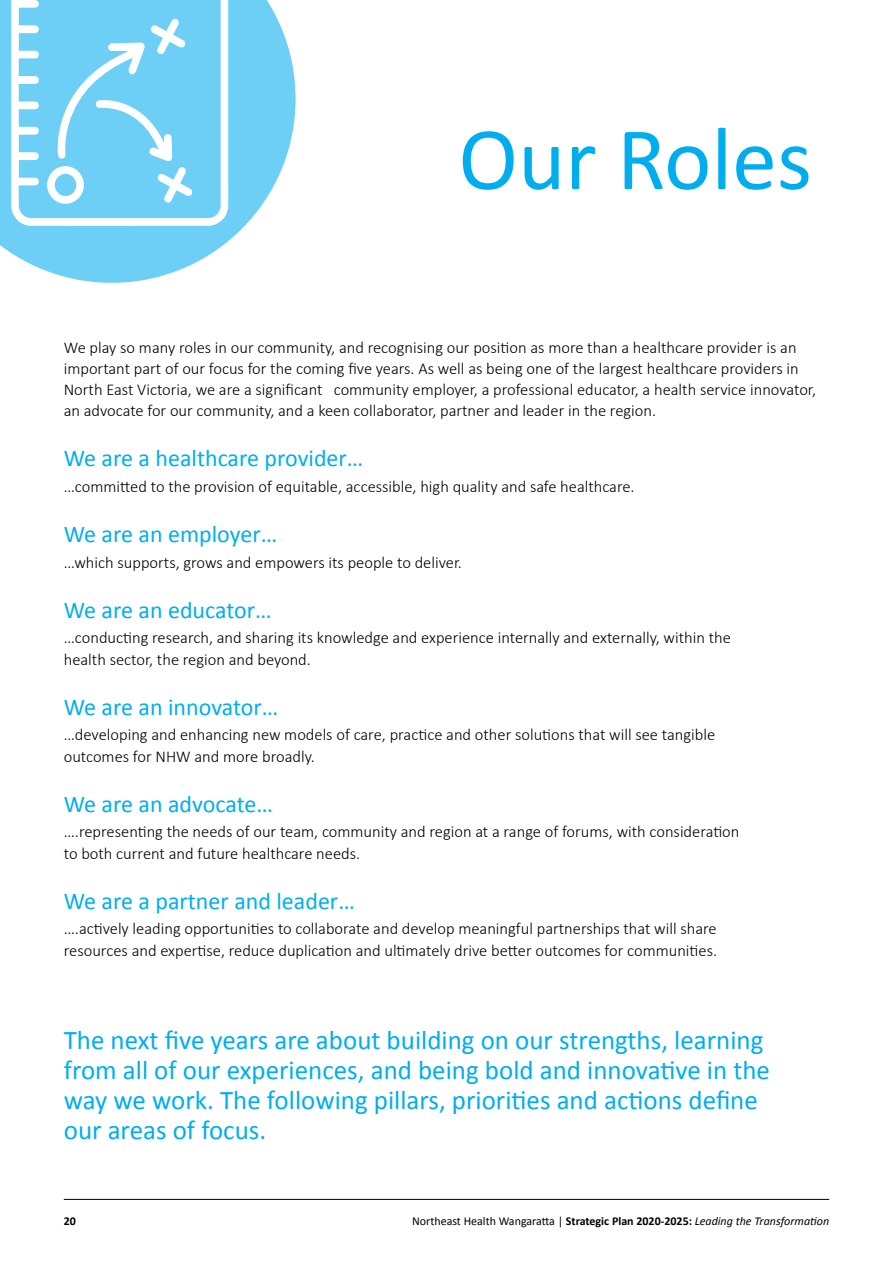
<style>
.page{position:relative;width:893px;height:1263px;background:#fff}
.page>*{position:absolute;margin:0;border:0;box-sizing:border-box;transform-origin:0 0}
.t1{font:90px "Calibri";color:#00aeef}
.t2{font:27px/30px "Calibri";color:#00aeef}
.t3{font:24px "Calibri";color:#00aeef}
.t4{font:300 16.5px/21.6px "Calibri";color:#000}
.t5{font:12px "Calibri";color:#000}
.t6{font:700 12px "Calibri";color:#000}
.s1{font-weight:700}
.s2{font-style:italic}
</style>
<div class="page">
<hr style="left:64px;top:1199px;width:765px;height:1px;background:#000">
<svg style="left:0;top:0;width:296px;height:283px;fill:#6dcff6"></svg>
<svg style="left:11px;top:0;width:217px;height:226px;fill:#6dcff6"></svg>
<svg style="left:47px;top:18px;width:146px;height:186px;background:#83d6f7"></svg>
<h1 class="t1" style="left:458px;top:102px;width:355px">Our Roles</h1>
<p class="t4" style="left:64px;top:336px;width:754px;line-height:21.1px">We play so many roles in our community, and recognising our position as more than a healthcare provider is an important part of our focus for the coming five years. As well as being one of the largest healthcare providers in North East Victoria, we are a significant community employer, a professional educator, a health service innovator, an advocate for our community, and a keen collaborator, partner and leader in the region.</p>
<h3 class="t3" style="left:64px;top:443px;width:301px">We are a healthcare provider…</h3>
<p class="t4" style="left:64px;top:475px;width:572px">…committed to the provision of equitable, accessible, high quality and safe healthcare.</p>
<h3 class="t3" style="left:64px;top:519px;width:215px">We are an employer…</h3>
<p class="t4" style="left:64px;top:551px;width:400px">…which supports, grows and empowers its people to deliver.</p>
<h3 class="t3" style="left:64px;top:595px;width:210px">We are an educator…</h3>
<p class="t4" style="left:64px;top:626px;width:669px">…conducting research, and sharing its knowledge and experience internally and externally, within the health sector, the region and beyond.</p>
<h3 class="t3" style="left:64px;top:692px;width:216px">We are an innovator…</h3>
<p class="t4" style="left:64px;top:723px;width:653px">…developing and enhancing new models of care, practice and other solutions that will see tangible outcomes for NHW and more broadly.</p>
<h3 class="t3" style="left:64px;top:789px;width:211px">We are an advocate…</h3>
<p class="t4" style="left:64px;top:820px;width:677px">….representing the needs of our team, community and region at a range of forums, with consideration to both current and future healthcare needs.</p>
<h3 class="t3" style="left:64px;top:886px;width:293px">We are a partner and leader…</h3>
<p class="t4" style="left:64px;top:917px;width:655px">….actively leading opportunities to collaborate and develop meaningful partnerships that will share resources and expertise, reduce duplication and ultimately drive better outcomes for communities.</p>
<h2 class="t2" style="left:64px;top:1025px;width:708px">The next five years are about building on our strengths, learning from all of our experiences, and being bold and innovative in the way we work. The following pillars, priorities and actions define our areas of focus.</h2>
<p class="t6" style="left:64px;top:1213px;width:14px">20</p>
<p class="t5" style="left:412px;top:1213px;width:419px">Northeast Health Wangaratta | <span class="s1">Strategic Plan 2020-2025:</span> <span class="s2">Leading the Transformation</span></p>
</div>
